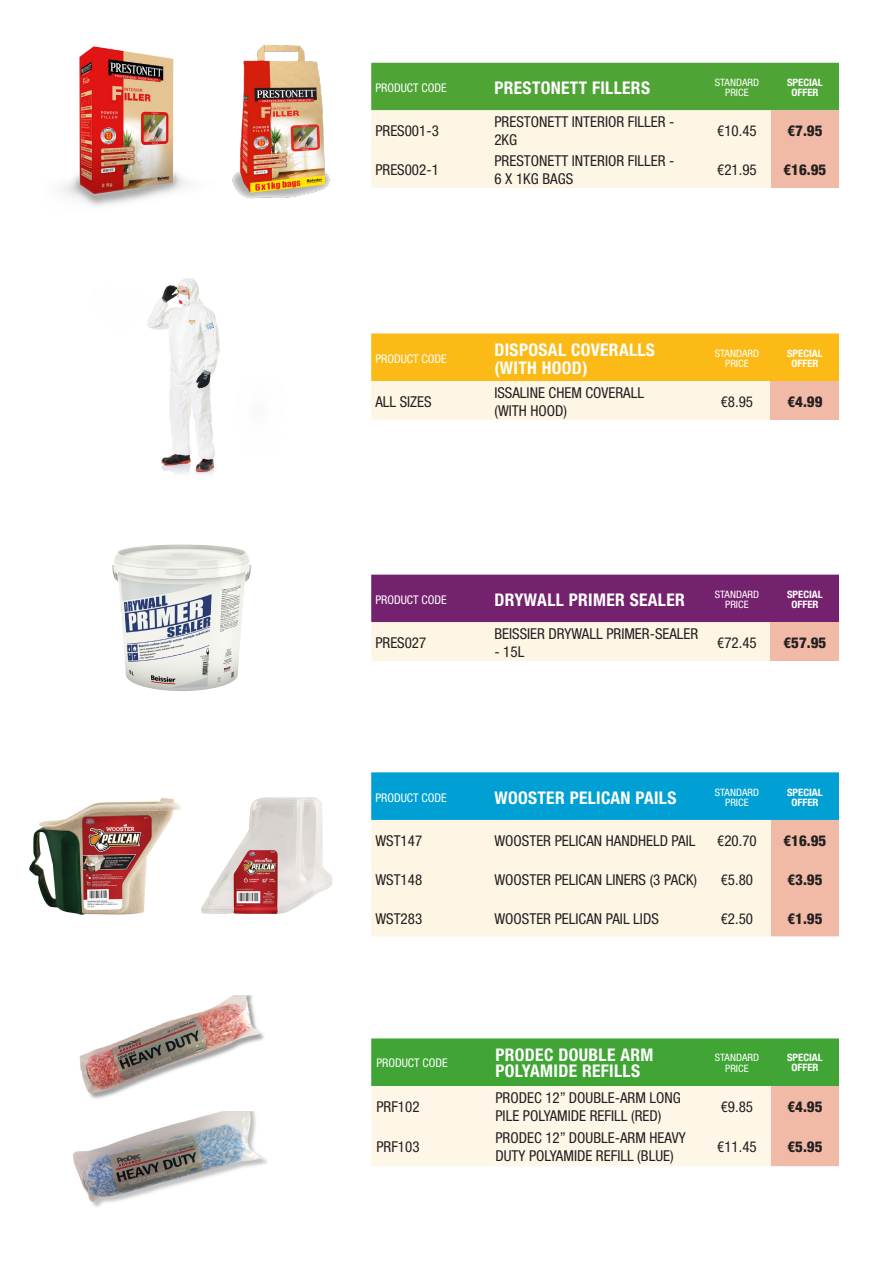
<style>
.page{position:relative;width:893px;height:1263px;background:#fff}
.page>*{position:absolute;margin:0;border:0;box-sizing:border-box;transform-origin:0 0}
.Category_Title{font:700 condensed 17.4px/18px "Helvetica Neue";letter-spacing:.02em;color:#fff}
.Table_Text{font:condensed 15px/18px "Helvetica Neue";color:#231f20}
.Was_Price{font:condensed 15px "Helvetica Neue";color:#231f20}
.Now_Price{font:800 condensed 15px "Helvetica Neue";color:#231f20}
.t1{font:condensed 12px "Helvetica Neue";color:#fff}
.t2{font:condensed 10.2px/10.5px "Helvetica Neue";color:#fff;text-align:center;scale:1.06 1}
.t3{font:700 condensed 10.2px/10.5px "Helvetica Neue";color:#fff;text-align:center;scale:1.06 1}
</style>
<div class="page">
<svg style="left:371px;top:63px;width:468px;height:125px;background:#bad19c"></svg>
<img style="left:62px;top:46px;width:126px;height:160px">
<img style="left:232px;top:44px;width:98px;height:155px">
<svg style="left:371px;top:333px;width:468px;height:87px;background:#fcd36c"></svg>
<div style="left:771px;top:381px;width:68px;height:39px;background:#f0baa6"></div>
<img style="left:147px;top:278px;width:73px;height:197px">
<svg style="left:371px;top:772px;width:468px;height:164px;background:#b2d6d9"></svg>
<img style="left:29px;top:798px;width:152px;height:117px">
<img style="left:201px;top:797px;width:132px;height:117px">
<svg style="left:371px;top:575px;width:468px;height:86px;background:#ae7a9f"></svg>
<div style="left:771px;top:622px;width:68px;height:39px;background:#f0baa6"></div>
<img style="left:112px;top:544px;width:78px;height:140px">
<svg style="left:371px;top:1038px;width:468px;height:128px;background:#b6d39f"></svg>
<img style="left:79px;top:995px;width:185px;height:104px">
<img style="left:73px;top:1112px;width:194px;height:95px">
<p class="t1" style="left:375px;top:81px;width:73px">PRODUCT CODE</p>
<p class="Category_Title" style="left:494px;top:79px;width:157px">PRESTONETT FILLERS</p>
<p class="t2" style="left:715px;top:77px;width:43px">STANDARD<br>PRICE</p>
<p class="t3" style="left:787px;top:77px;width:35px">SPECIAL<br>OFFER</p>
<p class="Table_Text" style="left:375px;top:122px;width:65px">PRES001-3</p>
<p class="Table_Text" style="left:494px;top:113px;width:182px">PRESTONETT INTERIOR FILLER -<br>2KG</p>
<p class="Was_Price" style="left:717px;top:122px;width:41px">€10.45</p>
<p class="Now_Price" style="left:787px;top:122px;width:37px">€7.95</p>
<p class="Table_Text" style="left:375px;top:161px;width:65px">PRES002-1</p>
<p class="Table_Text" style="left:494px;top:152px;width:182px">PRESTONETT INTERIOR FILLER -<br>6 X 1KG BAGS</p>
<p class="Was_Price" style="left:717px;top:161px;width:41px">€21.95</p>
<p class="Now_Price" style="left:783px;top:161px;width:44px">€16.95</p>
<p class="t1" style="left:375px;top:351px;width:73px">PRODUCT CODE</p>
<p class="Category_Title" style="left:494px;top:340px;width:162px">DISPOSAL COVERALLS (WITH HOOD)</p>
<p class="t2" style="left:715px;top:348px;width:43px">STANDARD<br>PRICE</p>
<p class="t3" style="left:787px;top:348px;width:35px">SPECIAL<br>OFFER</p>
<p class="Table_Text" style="left:375px;top:393px;width:58px">ALL SIZES</p>
<p class="Table_Text" style="left:494px;top:384px;width:151px">ISSALINE CHEM COVERALL (WITH HOOD)</p>
<p class="Was_Price" style="left:721px;top:393px;width:34px">€8.95</p>
<p class="Now_Price" style="left:787px;top:392px;width:37px">€4.99</p>
<p class="t1" style="left:375px;top:592px;width:73px">PRODUCT CODE</p>
<p class="Category_Title" style="left:494px;top:590px;width:192px">DRYWALL PRIMER SEALER</p>
<p class="t2" style="left:715px;top:589px;width:43px">STANDARD<br>PRICE</p>
<p class="t3" style="left:787px;top:589px;width:35px">SPECIAL<br>OFFER</p>
<p class="Table_Text" style="left:375px;top:634px;width:53px">PRES027</p>
<p class="Table_Text" style="left:494px;top:625px;width:205px">BEISSIER DRYWALL PRIMER-SEALER</p>
<p class="Table_Text" style="left:494px;top:643px;width:31px">- 15L</p>
<p class="Was_Price" style="left:717px;top:634px;width:41px">€72.45</p>
<p class="Now_Price" style="left:783px;top:634px;width:44px">€57.95</p>
<p class="t1" style="left:375px;top:790px;width:73px">PRODUCT CODE</p>
<p class="Category_Title" style="left:494px;top:788px;width:184px">WOOSTER PELICAN PAILS</p>
<p class="t2" style="left:715px;top:787px;width:43px">STANDARD<br>PRICE</p>
<p class="t3" style="left:787px;top:786px;width:35px">SPECIAL<br>OFFER</p>
<p class="Table_Text" style="left:375px;top:831px;width:48px">WST147</p>
<p class="Table_Text" style="left:494px;top:831px;width:203px">WOOSTER PELICAN HANDHELD PAIL</p>
<p class="Was_Price" style="left:717px;top:832px;width:41px">€20.70</p>
<p class="Now_Price" style="left:783px;top:831px;width:44px">€16.95</p>
<p class="Table_Text" style="left:375px;top:870px;width:48px">WST148</p>
<p class="Table_Text" style="left:494px;top:870px;width:204px">WOOSTER PELICAN LINERS (3 PACK)</p>
<p class="Was_Price" style="left:721px;top:871px;width:34px">€5.80</p>
<p class="Now_Price" style="left:787px;top:870px;width:37px">€3.95</p>
<p class="Table_Text" style="left:375px;top:909px;width:48px">WST283</p>
<p class="Table_Text" style="left:494px;top:909px;width:166px">WOOSTER PELICAN PAIL LIDS</p>
<p class="Was_Price" style="left:721px;top:909px;width:34px">€2.50</p>
<p class="Now_Price" style="left:787px;top:909px;width:37px">€1.95</p>
<p class="t1" style="left:376px;top:1056px;width:73px">PRODUCT CODE</p>
<p class="Category_Title" style="left:495px;top:1046px;width:159px;line-height:16px">PRODEC DOUBLE ARM<br>POLYAMIDE REFILLS</p>
<p class="t2" style="left:715px;top:1052px;width:43px">STANDARD<br>PRICE</p>
<p class="t3" style="left:787px;top:1052px;width:35px">SPECIAL<br>OFFER</p>
<p class="Table_Text" style="left:376px;top:1097px;width:45px">PRF102</p>
<p class="Table_Text" style="left:495px;top:1088px;width:187px">PRODEC 12” DOUBLE-ARM LONG<br>PILE POLYAMIDE REFILL (RED)</p>
<p class="Was_Price" style="left:721px;top:1098px;width:34px">€9.85</p>
<p class="Now_Price" style="left:787px;top:1097px;width:37px">€4.95</p>
<p class="Table_Text" style="left:376px;top:1137px;width:45px">PRF103</p>
<p class="Table_Text" style="left:495px;top:1128px;width:192px">PRODEC 12” DOUBLE-ARM HEAVY<br>DUTY POLYAMIDE REFILL (BLUE)</p>
<p class="Was_Price" style="left:717px;top:1138px;width:41px">€11.45</p>
<p class="Now_Price" style="left:787px;top:1137px;width:37px">€5.95</p>
</div>
